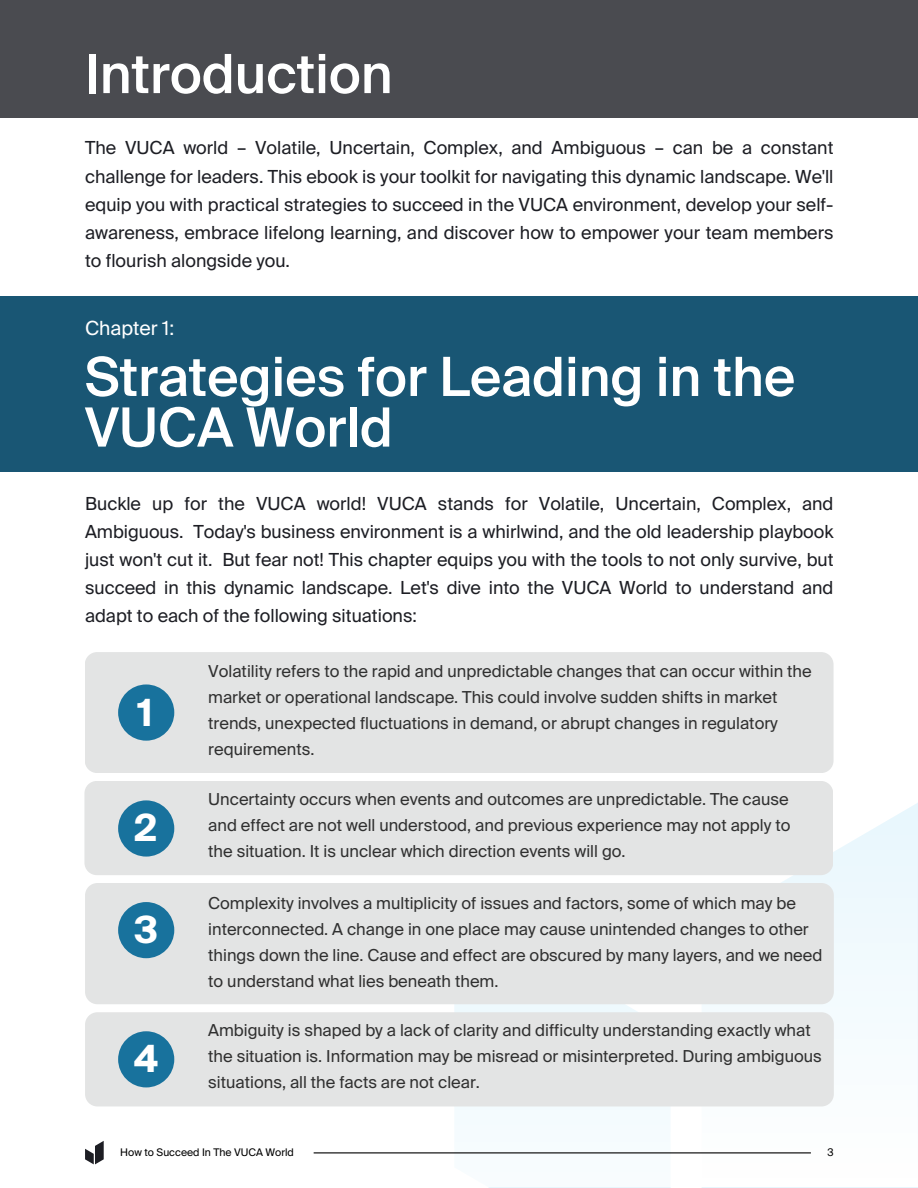
<style>
.page{position:relative;width:918px;height:1188px;background:#fff}
.page>*{position:absolute;margin:0;border:0;box-sizing:border-box;transform-origin:0 0}
.t1{font:500 54px/50.7px "Suisse Intl";color:#fff}
.t2{font:700 37.5px "Suisse Intl";color:#fff}
.t3{font:19.5px "Suisse Intl";color:#fff}
.t4{font:18px/28.2px "Suisse Intl";color:#1d1e24;text-align:justify}
.t5{font:16.5px/25.8px "Suisse Intl";color:#303030}
.t6{font:10.5px "Suisse Intl";color:#000}
</style>
<div class="page">
<svg style="left:454px;top:1004px;width:217px;height:184px;fill:#f6fcfe"></svg>
<svg style="left:702px;top:803px;width:216px;height:385px"></svg>
<div style="left:0;top:0;width:918px;height:118px;background:#4a4b50"></div>
<div style="left:0;top:296px;width:918px;height:176px;background:#195674"></div>
<div style="left:85px;top:652px;width:748px;height:121px;background:#e3e4e4"></div>
<div style="left:84px;top:781px;width:749px;height:94px;background:#e3e4e4"></div>
<div style="left:85px;top:883px;width:749px;height:121px;background:#e3e4e4"></div>
<div style="left:85px;top:1012px;width:749px;height:94px;background:#e3e4e4"></div>
<div style="left:118px;top:684px;width:56px;height:57px;background:#18729d;border-radius:50%"></div>
<div style="left:118px;top:800px;width:56px;height:57px;background:#18729d;border-radius:50%"></div>
<div style="left:118px;top:902px;width:56px;height:56px;background:#18729d;border-radius:50%"></div>
<div style="left:118px;top:1031px;width:56px;height:56px;background:#18729d;border-radius:50%"></div>
<svg style="left:85px;top:1141px;width:19px;height:23px"></svg>
<hr style="left:314px;top:1152px;width:497px;height:1px;background:#000">
<h2 class="t1" style="left:85px;top:53px;width:309px">Introduction</h2>
<h1 class="t4" style="left:85px;top:135px;width:750px">The VUCA world – Volatile, Uncertain, Complex, and Ambiguous – can be a constant challenge for leaders. This ebook is your toolkit for navigating this dynamic landscape. We'll equip you with practical strategies to succeed in the VUCA environment, develop your self&shy;awareness, embrace lifelong learning, and discover how to empower your team members to flourish alongside you.</h1>
<h1 class="t3" style="left:85px;top:319px;width:91px">Chapter 1:</h1>
<h2 class="t1" style="left:85px;top:356px;width:712px">Strategies for Leading in the<br>VUCA World</h2>
<h2 class="t4" style="left:85px;top:490px;width:750px">Buckle up for the VUCA world! VUCA stands for Volatile, Uncertain, Complex, and Ambiguous. Today's business environment is a whirlwind, and the old leadership playbook just won't cut it. But fear not! This chapter equips you with the tools to not only survive, but succeed in this dynamic landscape. Let's dive into the VUCA World to understand and adapt to each of the following situations:</h2>
<p class="t5" style="left:208px;top:660px;width:605px">Volatility refers to the rapid and unpredictable changes that can occur within the market or operational landscape. This could involve sudden shifts in market trends, unexpected fluctuations in demand, or abrupt changes in regulatory requirements.</p>
<h3 class="t5" style="left:208px;top:788px;width:584px;text-align:justify">Uncertainty occurs when events and outcomes are unpredictable. The cause and effect are not well understood, and previous experience may not apply to the situation. It is unclear which direction events will go.</h3>
<p class="t5" style="left:208px;top:892px;width:616px">Complexity involves a multiplicity of issues and factors, some of which may be interconnected. A change in one place may cause unintended changes to other things down the line. Cause and effect are obscured by many layers, and we need to understand what lies beneath them.</p>
<h3 class="t5" style="left:208px;top:1019px;width:615px">Ambiguity is shaped by a lack of clarity and difficulty understanding exactly what the situation is. Information may be misread or misinterpreted. During ambiguous situations, all the facts are not clear.</h3>
<p class="t2" style="left:137px;top:697px;width:17px">1</p>
<p class="t2" style="left:134px;top:812px;width:24px">2</p>
<p class="t2" style="left:134px;top:914px;width:25px">3</p>
<h3 class="t2" style="left:134px;top:1043px;width:25px">4</h3>
<h3 class="t6" style="left:120px;top:1148px;width:175px">How to Succeed In The VUCA World</h3>
<p class="t6" style="left:827px;top:1148px;width:8px">3</p>
</div>
